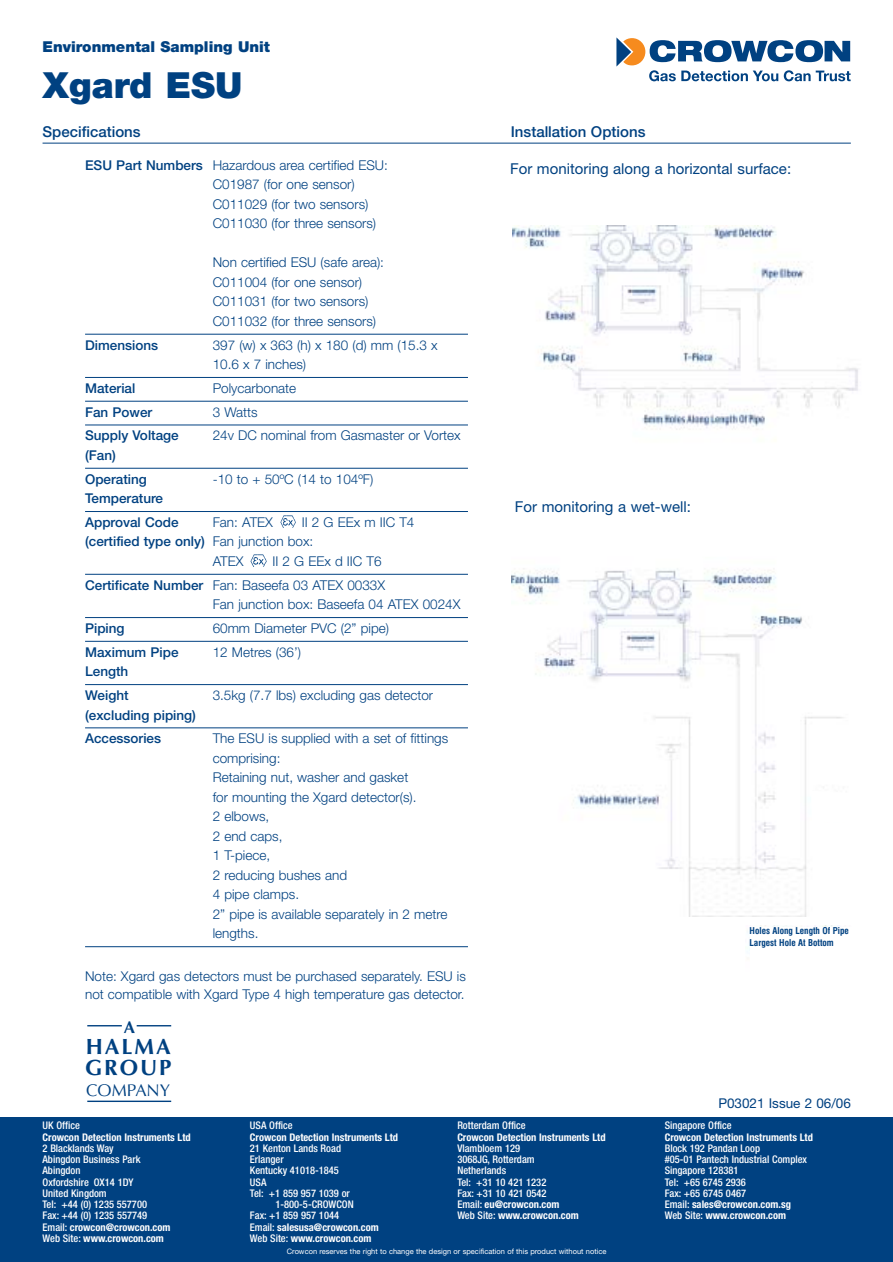
<style>
.page{position:relative;width:893px;height:1262px;background:#fff}
.page>*{position:absolute;margin:0;border:0;box-sizing:border-box;transform-origin:0 0}
.t1{font:900 36px "Helvetica Neue";color:#004181}
.t2{font:700 22.05px/21.1px "Optima";letter-spacing:.09em;color:#004181}
.t3{font:16.95px "Optima";color:#004181}
.t4{font:700 16.95px "Optima";color:#004181}
.t5{font:15px "Helvetica Neue";color:#004181}
.t6{font:500 15px "Helvetica Neue";color:#004181}
.t7{font:900 15px "Helvetica Neue";color:#004181}
.t8{font:300 13.5px/19.5px "Helvetica Neue";color:#004181}
.t9{font:500 13.5px/23.7px "Helvetica Neue";color:#004181}
.t10{font:13.5px "Helvetica Neue";color:#004181}
.t11{font:500 condensed 10.5px/11.2px "Helvetica Neue";color:#fff}
.t12{font:700 condensed 10.5px "Helvetica Neue";color:#fff}
.t13{font:700 condensed 9.15px/12px "Swiss 721 BT";color:#004181}
.t14{font:7.5px "Helvetica Neue";color:#fff}
.s1{font-weight:500}
.s2{font-weight:300}
.s3{font-weight:700}
</style>
<div class="page">
<img style="left:512px;top:225px;width:346px;height:205px">
<img style="left:512px;top:568px;width:331px;height:348px">
<div style="left:0;top:1117px;width:892px;height:144px;background:#004181"></div>
<svg style="left:616px;top:37px;width:234px;height:44px"></svg>
<hr style="left:43px;top:143px;width:807px;height:1px;background:#004181">
<hr style="left:85px;top:334px;width:383px;height:1px;background:#004181">
<hr style="left:85px;top:377px;width:383px;height:1px;background:#004181">
<hr style="left:85px;top:401px;width:383px;height:1px;background:#004181">
<hr style="left:85px;top:425px;width:383px;height:1px;background:#004181">
<hr style="left:85px;top:468px;width:383px;height:1px;background:#004181">
<hr style="left:85px;top:511px;width:383px;height:1px;background:#004181">
<hr style="left:85px;top:574px;width:383px;height:1px;background:#004181">
<hr style="left:85px;top:617px;width:383px;height:1px;background:#004181">
<hr style="left:85px;top:641px;width:383px;height:1px;background:#004181">
<hr style="left:85px;top:684px;width:383px;height:1px;background:#004181">
<hr style="left:85px;top:727px;width:383px;height:1px;background:#004181">
<hr style="left:85px;top:946px;width:383px;height:1px;background:#004181">
<hr style="left:87px;top:1100px;width:84px;height:2px;background:#004181">
<hr style="left:87px;top:1025px;width:35px;height:1px;background:#004181">
<hr style="left:137px;top:1025px;width:34px;height:1px;background:#004181">
<img style="left:280px;top:515px;width:16px;height:13px">
<img style="left:250px;top:554px;width:17px;height:13px">
<p class="t7" style="left:43px;top:41px;width:229px">Environmental Sampling Unit</p>
<h1 class="t1" style="left:43px;top:72px;width:201px">Xgard ESU</h1>
<p class="t6" style="left:43px;top:126px;width:100px">Specifications</p>
<p class="t6" style="left:511px;top:126px;width:136px">Installation Options</p>
<p class="t8" style="left:213px;top:156px;width:177px;text-indent:-128px"><span class="s1">ESU Part Numbers</span> Hazardous area certified ESU:<br>C01987 (for one sensor)<br>C011029 (for two sensors)<br>C011030 (for three sensors)</p>
<p class="t8" style="left:213px;top:254px;width:173px">Non certified ESU (safe area):<br>C011004 (for one sensor)<br>C011031 (for two sensors)<br>C011032 (for three sensors)</p>
<p class="t9" style="left:85px;top:334px;width:75px">Dimensions</p>
<p class="t8" style="left:213px;top:336px;width:226px">397 (w) x 363 (h) x 180 (d) mm (15.3 x<br>10.6 x 7 inches)</p>
<p class="t9" style="left:85px;top:377px;width:52px">Material</p>
<p class="t8" style="left:213px;top:379px;width:85px">Polycarbonate</p>
<p class="t9" style="left:85px;top:401px;width:69px">Fan Power</p>
<p class="t8" style="left:213px;top:403px;width:46px">3 Watts</p>
<p class="t9" style="left:85px;top:425px;width:95px">Supply Voltage</p>
<p class="t8" style="left:213px;top:427px;width:249px">24v DC nominal from Gasmaster or Vortex</p>
<p class="t9" style="left:85px;top:444px;width:63px">(Fan)<br>Operating</p>
<p class="t8" style="left:213px;top:470px;width:162px">-10 to + 50ºC (14 to 104ºF)</p>
<p class="t9" style="left:85px;top:488px;width:95px">Temperature<br>Approval Code</p>
<p class="t8" style="left:213px;top:513px;width:62px">Fan: ATEX</p>
<p class="t8" style="left:302px;top:513px;width:114px">II 2 G EEx m IIC T4</p>
<p class="t9" style="left:85px;top:531px;width:230px">(certified type only) <span class="s2">Fan junction box:</span></p>
<p class="t8" style="left:213px;top:552px;width:32px">ATEX</p>
<p class="t8" style="left:85px;top:550px;width:301px;line-height:23.7px;text-align:right">II 2 G EEx d IIC T6<br><span class="s1">Certificate Number</span> Fan: Baseefa 03 ATEX 0033X</p>
<p class="t8" style="left:213px;top:596px;width:249px">Fan junction box: Baseefa 04 ATEX 0024X</p>
<p class="t9" style="left:85px;top:617px;width:41px">Piping</p>
<p class="t8" style="left:213px;top:619px;width:178px">60mm Diameter PVC (2” pipe)</p>
<p class="t9" style="left:85px;top:641px;width:95px">Maximum Pipe</p>
<p class="t8" style="left:213px;top:643px;width:90px">12 Metres (36’)</p>
<p class="t9" style="left:85px;top:661px;width:45px">Length<br>Weight</p>
<p class="t8" style="left:213px;top:686px;width:222px">3.5kg (7.7 lbs) excluding gas detector</p>
<p class="t9" style="left:85px;top:704px;width:112px">(excluding piping)<br>Accessories</p>
<p class="t8" style="left:213px;top:730px;width:237px">The ESU is supplied with a set of fittings comprising:<br>Retaining nut, washer and gasket<br>for mounting the Xgard detector(s).<br>2 elbows,<br>2 end caps,<br>1 T-piece,<br>2 reducing bushes and<br>4 pipe clamps.<br>2” pipe is available separately in 2 metre lengths.</p>
<p class="t8" style="left:85px;top:969px;width:382px;line-height:17.7px">Note: Xgard gas detectors must be purchased separately. ESU is not compatible with Xgard Type 4 high temperature gas detector.</p>
<p class="t4" style="left:124px;top:1019px;width:13px">A</p>
<h2 class="t2" style="left:85px;top:1038px;width:88px">HALMA<br>GROUP</h2>
<p class="t3" style="left:86px;top:1082px;width:85px">COMPANY</p>
<p class="t5" style="left:510px;top:163px;width:282px">For monitoring along a horizontal surface:</p>
<p class="t5" style="left:515px;top:501px;width:177px">For monitoring a wet-well:</p>
<p class="t13" style="left:749px;top:925px;width:101px">Holes Along Length Of Pipe<br>Largest Hole At Bottom</p>
<p class="t10" style="left:718px;top:1098px;width:134px">P03021 Issue 2 06/06</p>
<p class="t11" style="left:43px;top:1120px;width:39px">UK Office</p>
<p class="t12" style="left:43px;top:1133px;width:150px">Crowcon Detection Instruments Ltd</p>
<p class="t11" style="left:43px;top:1143px;width:129px">2 Blacklands Way<br>Abingdon Business Park<br>Abingdon<br>Oxfordshire OX14 1DY<br>United Kingdom<br>Tel: +44 (0) 1235 557700<br>Fax: +44 (0) 1235 557749<br>Email: <span class="s3">crowcon@crowcon.com<br></span>Web Site: <span class="s3">www.crowcon.com</span></p>
<p class="t11" style="left:250px;top:1120px;width:44px">USA Office</p>
<p class="t12" style="left:250px;top:1133px;width:150px">Crowcon Detection Instruments Ltd</p>
<p class="t11" style="left:250px;top:1143px;width:93px">21 Kenton Lands Road</p>
<p class="t11" style="left:250px;top:1154px;width:35px">Erlanger</p>
<p class="t11" style="left:250px;top:1165px;width:91px">Kentucky 41018-1845</p>
<p class="t11" style="left:250px;top:1177px;width:18px">USA</p>
<p class="t11" style="left:250px;top:1188px;width:101px">Tel: +1 859 957 1039 or</p>
<p class="t11" style="left:275px;top:1199px;width:80px">1-800-5-CROWCON</p>
<p class="t11" style="left:250px;top:1210px;width:91px">Fax: +1 859 957 1044</p>
<p class="t12" style="left:250px;top:1223px;width:130px"><span class="s1">Email:</span> salesusa@crowcon.com</p>
<p class="t12" style="left:250px;top:1234px;width:123px"><span class="s1">Web Site:</span> www.crowcon.com</p>
<p class="t11" style="left:457px;top:1120px;width:70px">Rotterdam Office</p>
<p class="t12" style="left:457px;top:1133px;width:150px">Crowcon Detection Instruments Ltd</p>
<p class="t11" style="left:457px;top:1143px;width:123px">Vlambloem 129<br>3068JG, Rotterdam<br>Netherlands<br>Tel: +31 10 421 1232<br>Fax: +31 10 421 0542<br>Email: <span class="s3">eu@crowcon.com<br></span>Web Site: <span class="s3">www.crowcon.com</span></p>
<p class="t14" style="left:287px;top:1248px;width:321px">Crowcon reserves the right to change the design or specification of this product without notice</p>
<p class="t11" style="left:664px;top:1120px;width:69px">Singapore Office</p>
<p class="t12" style="left:664px;top:1133px;width:150px">Crowcon Detection Instruments Ltd</p>
<p class="t11" style="left:664px;top:1143px;width:144px">Block 192 Pandan Loop<br>#05-01 Pantech Industrial Complex<br>Singapore 128381<br>Tel: +65 6745 2936<br>Fax: +65 6745 0467<br>Email: <span class="s3">sales@crowcon.com.sg<br></span>Web Site: <span class="s3">www.crowcon.com</span></p>
</div>
